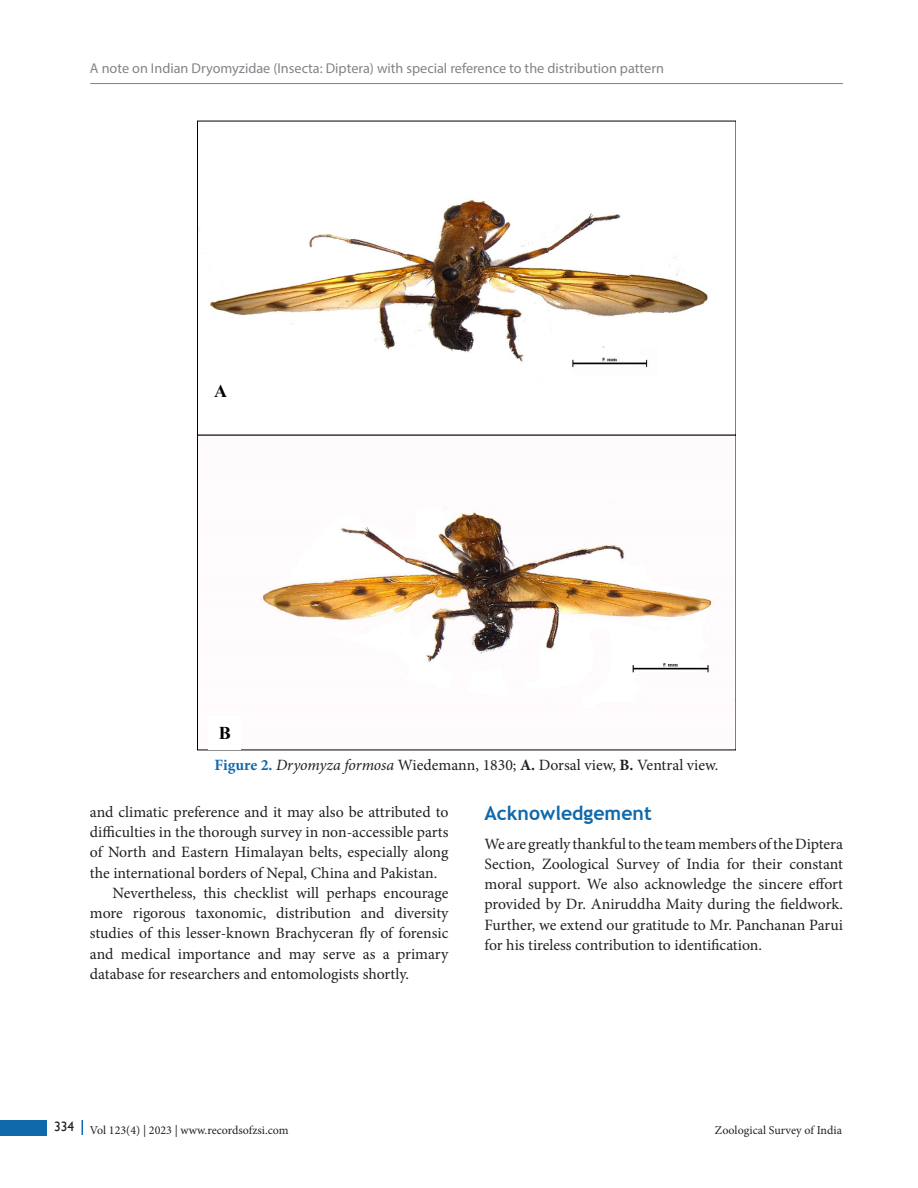
<style>
.page{position:relative;width:918px;height:1188px;background:#fff}
.page>*{position:absolute;margin:0;border:0;box-sizing:border-box;transform-origin:0 0}
.Body_Head{font:700 19.5px "Trebuchet MS";color:#0f69ab}
.t1{font:700 18px "Times New Roman";color:#000}
.Body_Text{font:15.75px/20.2px "Minion Pro";color:#231f20;text-align:justify}
.Body_Text_Ind_L{font:15.75px/20.2px "Minion Pro";letter-spacing:-.005em;color:#231f20;text-align:justify}
.Body_Text_Ind_F{font:15.75px/20.2px "Minion Pro";letter-spacing:-.005em;color:#231f20;text-align:justify}
.FigureTitle{font:15.75px "Minion Pro";color:#231f20}
.t2{font:14.25px "Myriad Pro";color:#818487}
.t3{font:12px "Minion Pro";color:#231f20}
.s1{font-weight:700;color:#0f69ab}
.s2{font-style:italic}
.s3{font-weight:700}
</style>
<div class="page">
<div style="left:0;top:1120px;width:47px;height:15px;background:#0f69ab"></div>
<svg style="left:82px;top:1120px;width:1px;height:15px"></svg>
<hr style="left:90px;top:83px;width:753px;height:1px;background:#818487">
<img style="left:210px;top:199px;width:502px;height:474px">
<div style="left:203px;top:375px;width:30px;height:33px;background:#fff"></div>
<p class="t2" style="left:90px;top:59px;width:576px">A note on Indian Dryomyzidae (Insecta: Diptera) with special reference to the distribution pattern</p>
<p class="t1" style="left:214px;top:379px;width:14px">A</p>
<p class="t1" style="left:219px;top:720px;width:14px">B</p>
<p class="FigureTitle" style="left:214px;top:755px;width:506px"><span class="s1">Figure 2.</span> <span class="s2">Dryomyza formosa</span> Wiedemann, 1830; <span class="s3">A.</span> Dorsal view, <span class="s3">B.</span> Ventral view.</p>
<p class="Body_Text_Ind_F" style="left:90px;top:802px;width:360px">and climatic preference and it may also be attributed to difficulties in the thorough survey in non-accessible parts of North and Eastern Himalayan belts, especially along the international borders of Nepal, China and Pakistan.</p>
<p class="Body_Text_Ind_L" style="left:90px;top:883px;width:360px;text-indent:23px">Nevertheless, this checklist will perhaps encourage more rigorous taxonomic, distribution and diversity studies of this lesser-known Brachyceran fly of forensic and medical importance and may serve as a primary database for researchers and entomologists shortly.</p>
<p class="Body_Head" style="left:484px;top:801px;width:169px">Acknowledgement</p>
<p class="Body_Text" style="left:484px;top:834px;width:360px">We are greatly thankful to the team members of the Diptera Section, Zoological Survey of India for their constant moral support. We also acknowledge the sincere effort provided by Dr. Aniruddha Maity during the fieldwork.<br>Further, we extend our gratitude to Mr. Panchanan Parui for his tireless contribution to identification.</p>
<p class="t3" style="left:54px;top:1122px;width:236px"><sup>334</sup> Vol 123(4) | 2023 | www.recordsofzsi.com</p>
<p class="t3" style="left:715px;top:1122px;width:129px">Zoological Survey of India</p>
</div>
